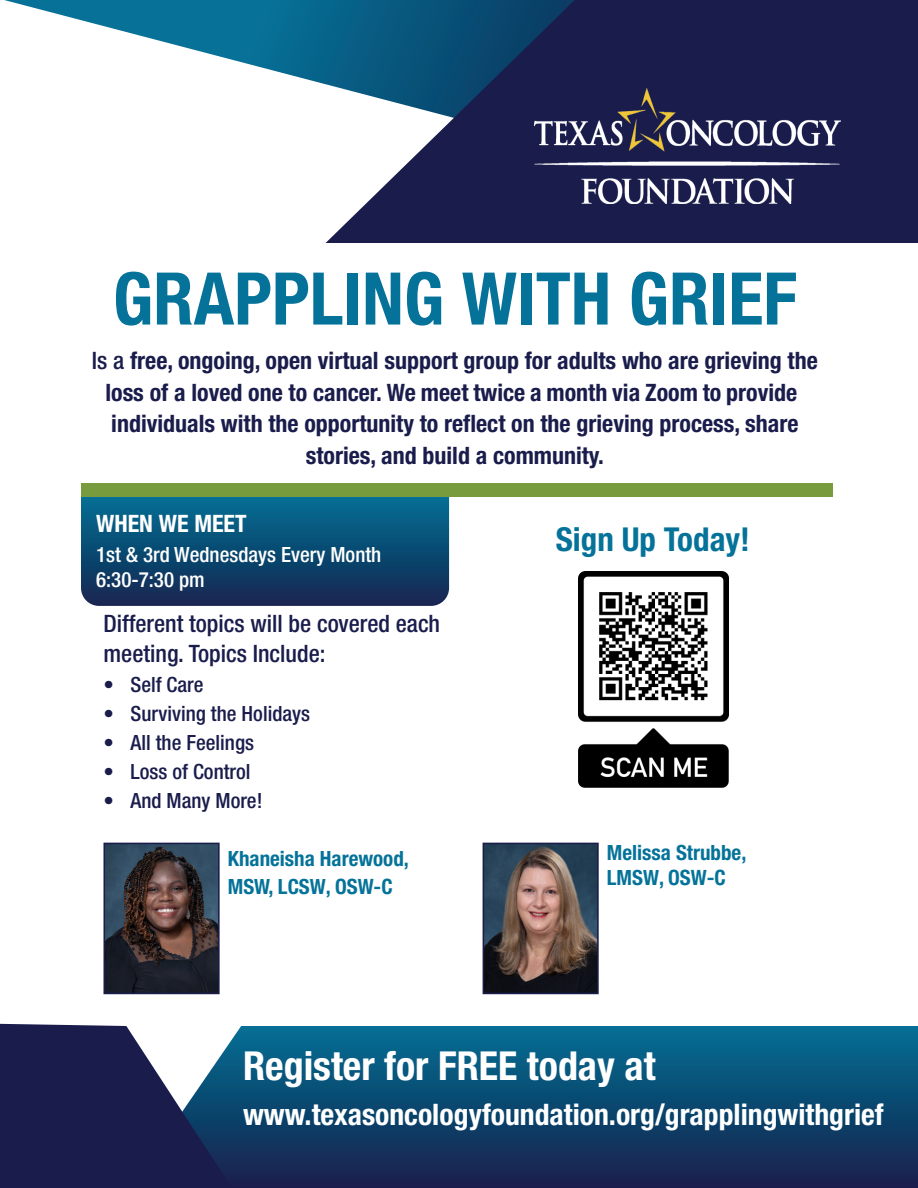
<style>
.page{position:relative;width:918px;height:1188px;background:#fff}
.page>*{position:absolute;margin:0;border:0;box-sizing:border-box;transform-origin:0 0}
.t1{font:700 condensed 72.75px "Helvetica Neue";color:#057399}
.t2{font:700 condensed 39.9px "Helvetica Neue";color:#fff}
.t3{font:700 condensed 33px "Helvetica Neue";color:#057399}
.t4{font:700 condensed 29.7px "Helvetica Neue";color:#fff}
.t5{font:700 condensed 24px/31.5px "Helvetica Neue";color:#1a1d4c;text-align:center}
.t6{font:500 condensed 24px/30px "Helvetica Neue";color:#1a1d4c}
.t7{font:700 condensed 24px "Helvetica Neue";color:#fff}
.t8{font:500 condensed 21px "Helvetica Neue";color:#1a1d4c}
.t9{font:700 condensed 21px/25.2px "Helvetica Neue";color:#057399}
.t10{font:500 condensed 21px/25.5px "Helvetica Neue";color:#fff}
.s1{font-weight:500}
.s2{font-family:"Helvetica Neue Condensed"}
</style>
<div class="page">
<svg style="left:81px;top:497px;width:368px;height:109px;background:#0c4a72"></svg>
<svg style="left:4px;top:0;width:322px;height:85px"></svg>
<svg style="left:326px;top:0;width:592px;height:243px;background:#2c3b64"></svg>
<div style="left:0;top:1026px;width:918px;height:162px;background:linear-gradient(to bottom,#026f94,#181f4b)"></div>
<svg style="left:0;top:1024px;width:242px;height:164px;background:#364068"></svg>
<div style="left:81px;top:483px;width:752px;height:14px;background:#789b3d"></div>
<img style="left:486px;top:846px;width:110px;height:145px">
<div style="left:483px;top:843px;width:116px;height:151px;border:2px solid #1a1d4c"></div>
<img style="left:106px;top:846px;width:111px;height:145px">
<div style="left:103px;top:843px;width:117px;height:151px;border:2px solid #1a1d4c"></div>
<img style="left:535px;top:89px;width:305px;height:114px">
<img style="left:579px;top:571px;width:150px;height:216px">
<p class="t1" style="left:113px;top:255px;width:686px">GRAPPLING WITH GRIEF</p>
<p class="t5" style="left:92px;top:345px;width:727px"><span class="s1">Is a</span> free, ongoing, open virtual support group for adults who are grieving the loss of a loved one to cancer. We meet twice a month via Zoom to provide individuals with the opportunity to reflect on the grieving process, share stories, and build a community.</p>
<p class="t7" style="left:96px;top:509px;width:152px">WHEN WE MEET</p>
<p class="t10" style="left:96px;top:541px;width:287px">1st &amp; 3rd Wednesdays Every Month<br>6:30-7:30 pm</p>
<p class="t6" style="left:103px;top:609px;width:338px">Different topics will be covered each meeting. Topics Include:</p>
<p class="t8" style="left:103px;top:672px;width:101px">• Self Care</p>
<p class="t8" style="left:103px;top:701px;width:208px">• Surviving the Holidays</p>
<p class="t8" style="left:103px;top:730px;width:152px">• All the Feelings</p>
<p class="t8" style="left:103px;top:759px;width:149px">• Loss of Control</p>
<p class="t8" style="left:103px;top:788px;width:161px">• And Many More!</p>
<p class="t9" style="left:228px;top:844px;width:183px;line-height:28.5px">Khaneisha Harewood,<br>MSW, LCSW<span class="s2">, OSW-C</span></p>
<p class="t3" style="left:556px;top:520px;width:196px">Sign Up Today!</p>
<p class="t9" style="left:607px;top:840px;width:141px">Melissa Strubbe,<br>LMSW<span class="s2">, OSW-C</span></p>
<p class="t2" style="left:243px;top:1042px;width:414px">Register for FREE today at</p>
<p class="t4" style="left:243px;top:1097px;width:642px">www.texasoncologyfoundation.org/grapplingwithgrief</p>
</div>
